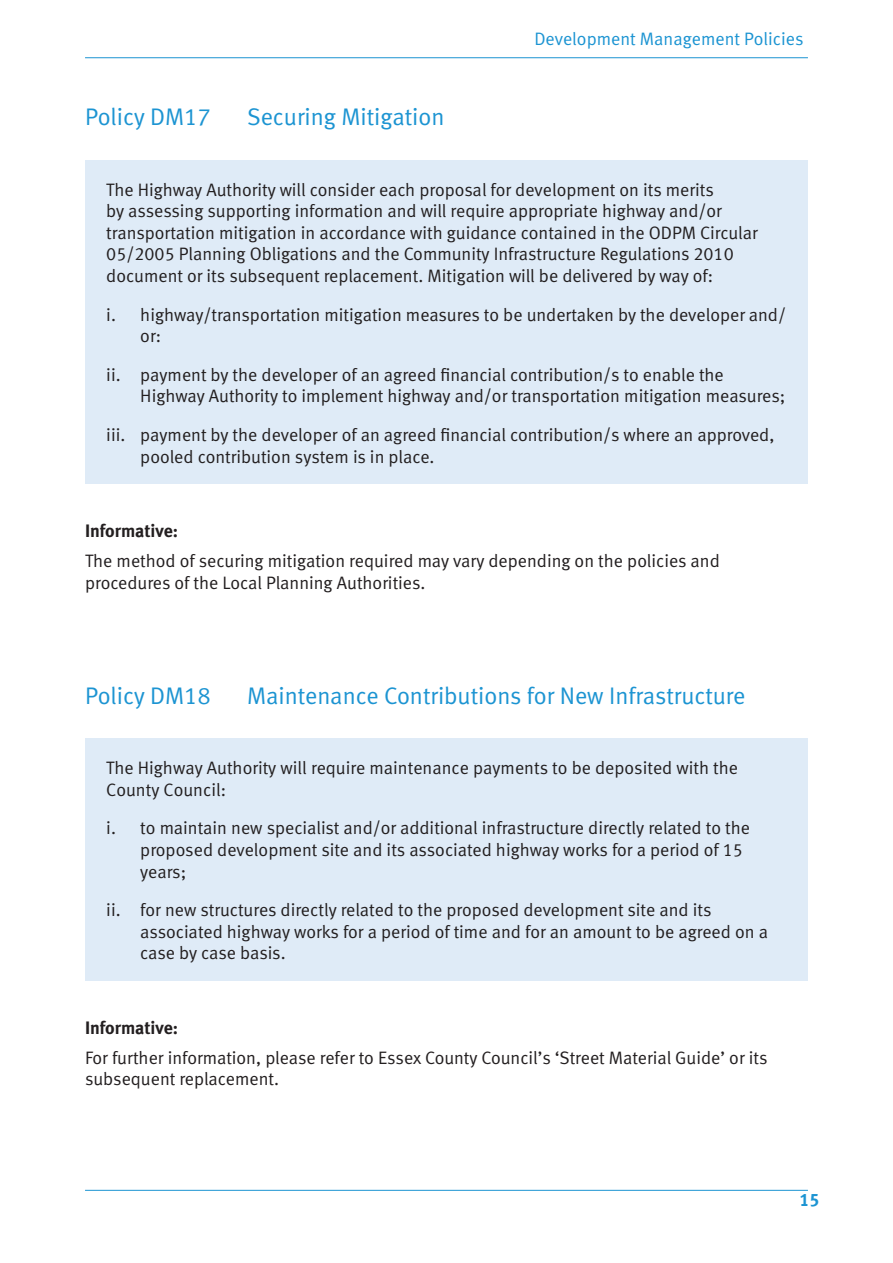
<style>
.page{position:relative;width:893px;height:1263px;background:#fff}
.page>*{position:absolute;margin:0;border:0;box-sizing:border-box;transform-origin:0 0}
.t1{font:24px "Meta Normal LF";color:#1c94d2}
.Table_tabs{font:18px/21.6px "Meta Normal LF";color:#231f20}
.Table_body{font:18px/21.6px "Meta Normal LF";color:#231f20}
.Body{font:18px/21.6px "Meta Normal LF";color:#231f20}
.t2{font:18px "Meta Normal LF";color:#1c94d2}
.Sub_Header{font:18px "Meta Bold LF";color:#231f20}
.t3{font:18px "Meta Bold LF";color:#1c94d2}
</style>
<div class="page">
<hr style="left:85px;top:57px;width:723px;height:1px;background:#1c94d2">
<hr style="left:85px;top:1190px;width:723px;height:1px;background:#1c94d2">
<div style="left:85px;top:160px;width:723px;height:324px;background:#dfebf7"></div>
<div style="left:85px;top:739px;width:723px;height:242px;background:#dfebf7"></div>
<p class="t1" style="left:85px;top:103px;width:127px">Policy DM17</p>
<p class="t1" style="left:247px;top:103px;width:199px">Securing Mitigation</p>
<p class="t2" style="left:534px;top:29px;width:271px">Development Management Policies</p>
<p class="Table_body" style="left:106px;top:178px;width:653px">The Highway Authority will consider each proposal for development on its merits<br>by assessing supporting information and will require appropriate highway and/or transportation mitigation in accordance with guidance contained in the ODPM Circular 05/2005 Planning Obligations and the Community Infrastructure Regulations 2010 document or its subsequent replacement. Mitigation will be delivered by way of:</p>
<p class="Table_tabs" style="left:140px;top:303px;width:647px;text-indent:-34px">i. highway/transportation mitigation measures to be undertaken by the developer and/ or:</p>
<p class="Table_tabs" style="left:140px;top:364px;width:647px;text-indent:-34px">ii. payment by the developer of an agreed financial contribution/s to enable the<br>Highway Authority to implement highway and/or transportation mitigation measures;</p>
<p class="Table_tabs" style="left:140px;top:424px;width:636px;text-indent:-34px">iii. payment by the developer of an agreed financial contribution/s where an approved, pooled contribution system is in place.</p>
<p class="Sub_Header" style="left:85px;top:520px;width:95px">Informative:</p>
<p class="Body" style="left:85px;top:550px;width:636px">The method of securing mitigation required may vary depending on the policies and procedures of the Local Planning Authorities.</p>
<p class="t1" style="left:85px;top:682px;width:127px">Policy DM18</p>
<p class="t1" style="left:247px;top:682px;width:500px">Maintenance Contributions for New Infrastructure</p>
<p class="Table_body" style="left:106px;top:757px;width:633px">The Highway Authority will require maintenance payments to be deposited with the<br>County Council:</p>
<p class="Table_tabs" style="left:140px;top:817px;width:611px;text-indent:-34px">i. to maintain new specialist and/or additional infrastructure directly related to the proposed development site and its associated highway works for a period of 15 years;</p>
<p class="Table_tabs" style="left:140px;top:899px;width:629px;text-indent:-34px">ii. for new structures directly related to the proposed development site and its associated highway works for a period of time and for an amount to be agreed on a case by case basis.</p>
<p class="Sub_Header" style="left:85px;top:1016px;width:95px">Informative:</p>
<p class="Body" style="left:85px;top:1046px;width:684px">For further information, please refer to Essex County Council’s ‘Street Material Guide’ or its subsequent replacement.</p>
<p class="t3" style="left:799px;top:1189px;width:22px">15</p>
</div>
